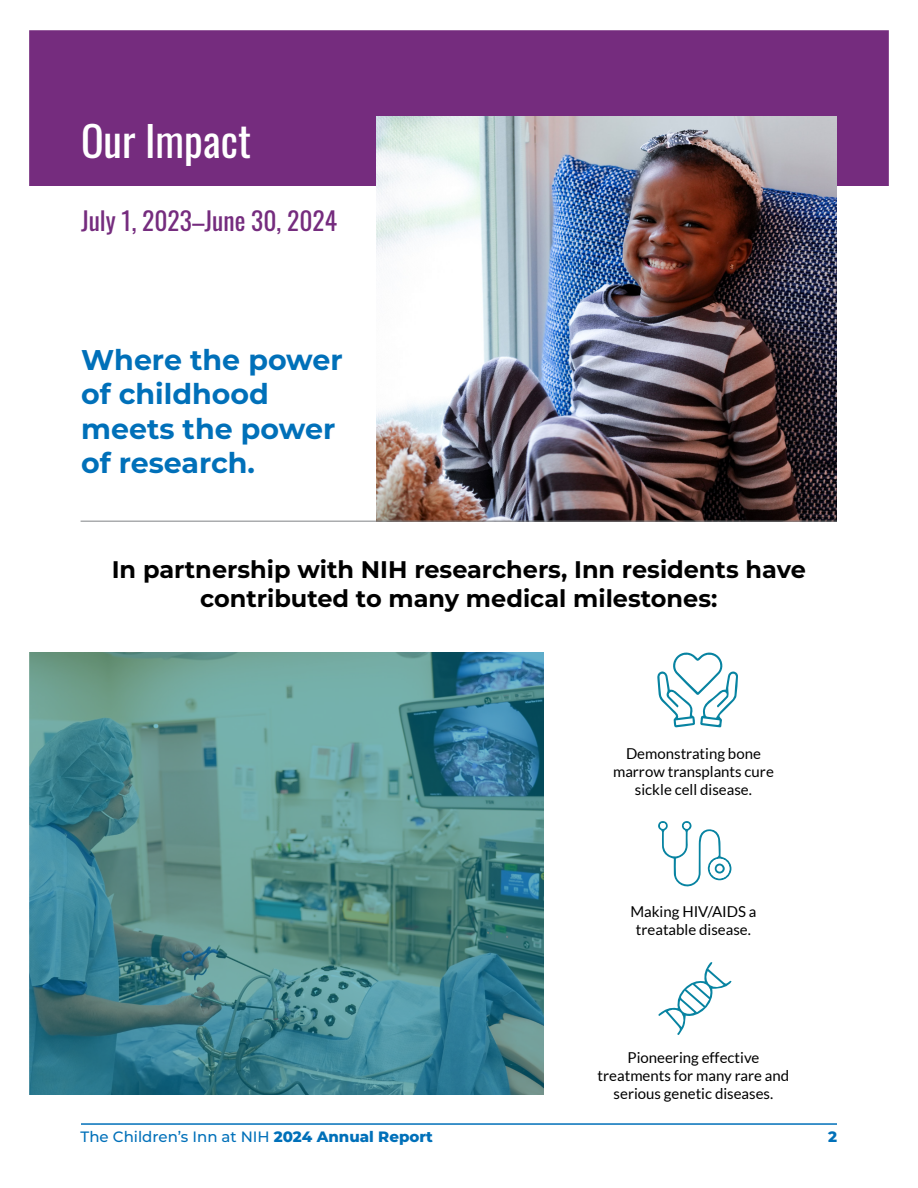
<style>
.page{position:relative;width:918px;height:1188px;background:#fff}
.page>*{position:absolute;margin:0;border:0;box-sizing:border-box;transform-origin:0 0}
.t1{font:42px "Oswald";color:#fff}
.t2{font:700 28.5px/34.5px "Montserrat";color:#0070b9}
.t3{font:25.5px "Oswald";color:#752c7e}
.t4{font:700 24px/28.2px "Montserrat";color:#000;text-align:center}
.t5{font:15px/18px "Lato";color:#000;text-align:center}
.t6{font:500 15px "Montserrat";color:#0070b9}
.t7{font:800 15px "Montserrat";color:#0070b9}
.s1{font-weight:800}
</style>
<div class="page">
<img style="left:29px;top:30px;width:860px;height:1095px">
<h1 class="t1" style="left:81px;top:104px;width:172px">Our Impact</h1>
<h3 class="t3" style="left:81px;top:198px;width:258px">July 1, 2023–June 30, 2024</h3>
<h2 class="t2" style="left:81px;top:341px;width:263px">Where the power of childhood meets the power of research.</h2>
<h3 class="t4" style="left:112px;top:555px;width:696px">In partnership with NIH researchers, Inn residents have contributed to many medical milestones:</h3>
<p class="t5" style="left:613px;top:744px;width:162px">Demonstrating bone marrow transplants cure sickle cell disease.</p>
<p class="t5" style="left:630px;top:903px;width:128px">Making HIV/AIDS a treatable disease.</p>
<p class="t5" style="left:598px;top:1048px;width:193px">Pioneering effective treatments for many rare and serious genetic diseases.</p>
<p class="t6" style="left:81px;top:1126px;width:354px">The Children’s Inn at NIH <span class="s1">2024 Annual Report</span></p>
<p class="t7" style="left:828px;top:1125px;width:10px">2</p>
</div>
